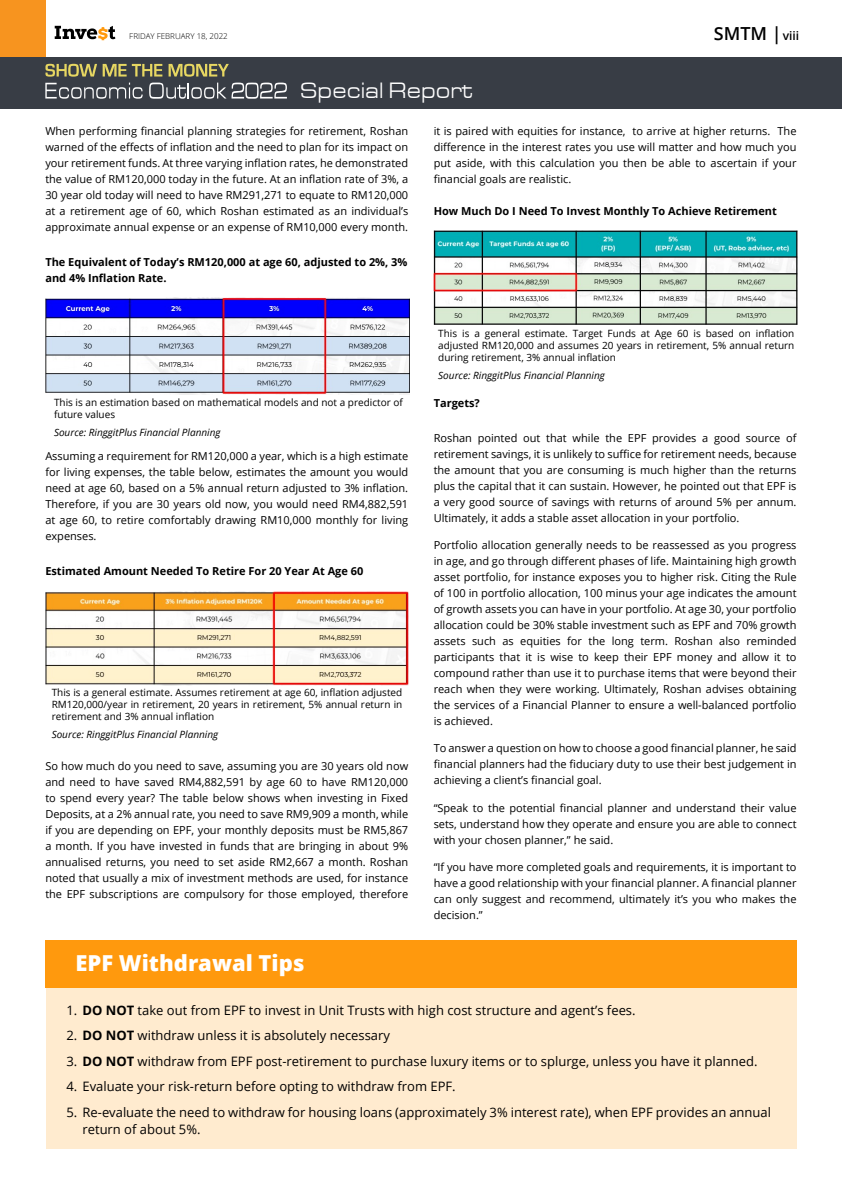
<style>
.page{position:relative;width:842px;height:1191px;background:#fff}
.page>*{position:absolute;margin:0;border:0;box-sizing:border-box;transform-origin:0 0}
.t1{font:23px "Eurostile Extended";color:#fff;scale:.85 1}
.t2{font:800 22px "Open Sans";color:#fff}
.t3{font:600 18px "Open Sans";color:#000}
.t4{font:13px/17px "Open Sans";color:#000}
.t5{font:11px/16px "Open Sans";color:#000;text-align:justify}
.t6{font:700 11px/16px "Open Sans";color:#000}
.t7{font:10px/12px "Open Sans";color:#000;text-align:justify}
.t8{font:italic 10px "Open Sans";color:#000}
.t9{font:300 8px "Open Sans";color:#000}
.s1{font-size:12px}
.s2{font-weight:700}
</style>
<div class="page">
<img style="left:45px;top:298px;width:364px;height:96px">
<img style="left:434px;top:230px;width:363px;height:95px">
<img style="left:45px;top:591px;width:363px;height:94px">
<div style="left:0;top:57px;width:842px;height:51px;background:#383d45"></div>
<svg style="left:45px;top:64px;width:52px;height:13px"></svg>
<svg style="left:103px;top:64px;width:59px;height:13px"></svg>
<svg style="left:169px;top:64px;width:60px;height:13px"></svg>
<svg style="left:45px;top:83px;width:98px;height:16px"></svg>
<svg style="left:149px;top:83px;width:138px;height:16px"></svg>
<div style="left:46px;top:941px;width:751px;height:207px;background:#ffebcf"></div>
<div style="left:45px;top:940px;width:752px;height:47px;background:#ff990d"></div>
<div style="left:0;top:0;width:45px;height:57px;background:#f7941f"></div>
<svg style="left:55px;top:26px;width:60px;height:14px"></svg>
<p class="t9" style="left:129px;top:31px;width:100px">FRIDAY FEBRUARY 18, 2022</p>
<h3 class="t3" style="left:714px;top:21px;width:87px">SMTM |<span class="s1">viii</span></h3>
<h1 class="t1" style="left:300px;top:78px;width:205px">Special Report</h1>
<p class="t5" style="left:45px;top:122px;width:364px">When performing financial planning strategies for retirement, Roshan warned of the effects of inflation and the need to plan for its impact on your retirement funds. At three varying inflation rates, he demonstrated the value of RM120,000 today in the future. At an inflation rate of 3%, a 30 year old today will need to have RM291,271 to equate to RM120,000 at a retirement age of 60, which Roshan estimated as an individual’s approximate annual expense or an expense of RM10,000 every month.</p>
<p class="t6" style="left:45px;top:253px;width:364px">The Equivalent of Today’s RM120,000 at age 60, adjusted to 2%, 3% and 4% Inflation Rate.</p>
<p class="t7" style="left:54px;top:396px;width:350px">This is an estimation based on mathematical models and not a predictor of future values</p>
<p class="t8" style="left:54px;top:425px;width:168px">Source: RinggitPlus Financial Planning</p>
<p class="t5" style="left:45px;top:448px;width:364px">Assuming a requirement for RM120,000 a year, which is a high estimate for living expenses, the table below, estimates the amount you would need at age 60, based on a 5% annual return adjusted to 3% inflation.<br>Therefore, if you are 30 years old now, you would need RM4,882,591 at age 60, to retire comfortably drawing RM10,000 monthly for living expenses.</p>
<p class="t6" style="left:45px;top:563px;width:320px">Estimated Amount Needed To Retire For 20 Year At Age 60</p>
<p class="t7" style="left:52px;top:686px;width:352px">This is a general estimate. Assumes retirement at age 60, inflation adjusted RM120,000/year in retirement, 20 years in retirement, 5% annual return in retirement and 3% annual inflation</p>
<p class="t8" style="left:52px;top:727px;width:168px">Source: RinggitPlus Financial Planning</p>
<p class="t5" style="left:45px;top:758px;width:364px">So how much do you need to save, assuming you are 30 years old now and need to have saved RM4,882,591 by age 60 to have RM120,000 to spend every year? The table below shows when investing in Fixed Deposits, at a 2% annual rate, you need to save RM9,909 a month, while if you are depending on EPF, your monthly deposits must be RM5,867 a month. If you have invested in funds that are bringing in about 9% annualised returns, you need to set aside RM2,667 a month. Roshan noted that usually a mix of investment methods are used, for instance the EPF subscriptions are compulsory for those employed, therefore</p>
<p class="t5" style="left:434px;top:122px;width:364px">it is paired with equities for instance, to arrive at higher returns. The difference in the interest rates you use will matter and how much you put aside, with this calculation you then be able to ascertain if your financial goals are realistic.</p>
<p class="t6" style="left:434px;top:202px;width:345px">How Much Do I Need To Invest Monthly To Achieve Retirement</p>
<p class="t7" style="left:438px;top:327px;width:358px">This is a general estimate. Target Funds at Age 60 is based on inflation adjusted RM120,000 and assumes 20 years in retirement, 5% annual return during retirement, 3% annual inflation</p>
<p class="t8" style="left:438px;top:368px;width:168px">Source: RinggitPlus Financial Planning</p>
<p class="t6" style="left:434px;top:394px;width:48px">Targets?</p>
<p class="t5" style="left:434px;top:429px;width:364px">Roshan pointed out that while the EPF provides a good source of retirement savings, it is unlikely to suffice for retirement needs, because the amount that you are consuming is much higher than the returns plus the capital that it can sustain. However, he pointed out that EPF is a very good source of savings with returns of around 5% per annum.<br>Ultimately, it adds a stable asset allocation in your portfolio.</p>
<p class="t5" style="left:434px;top:536px;width:364px">Portfolio allocation generally needs to be reassessed as you progress in age, and go through different phases of life. Maintaining high growth asset portfolio, for instance exposes you to higher risk. Citing the Rule of 100 in portfolio allocation, 100 minus your age indicates the amount of growth assets you can have in your portfolio. At age 30, your portfolio allocation could be 30% stable investment such as EPF and 70% growth assets such as equities for the long term. Roshan also reminded participants that it is wise to keep their EPF money and allow it to compound rather than use it to purchase items that were beyond their reach when they were working. Ultimately, Roshan advises obtaining the services of a Financial Planner to ensure a well-balanced portfolio is achieved.</p>
<p class="t5" style="left:434px;top:740px;width:364px">To answer a question on how to choose a good financial planner, he said financial planners had the fiduciary duty to use their best judgement in achieving a client’s financial goal.</p>
<p class="t5" style="left:434px;top:799px;width:364px">“Speak to the potential financial planner and understand their value sets, understand how they operate and ensure you are able to connect with your chosen planner,” he said.</p>
<p class="t5" style="left:434px;top:859px;width:364px">“If you have more completed goals and requirements, it is important to have a good relationship with your financial planner. A financial planner can only suggest and recommend, ultimately it’s you who makes the decision.”</p>
<h2 class="t2" style="left:75px;top:945px;width:231px">EPF Withdrawal Tips</h2>
<p class="t4" style="left:66px;top:1001px;width:571px">1. <span class="s2">DO NOT</span> take out from EPF to invest in Unit Trusts with high cost structure and agent’s fees.</p>
<p class="t4" style="left:66px;top:1026px;width:325px">2. <span class="s2">DO NOT</span> withdraw unless it is absolutely necessary</p>
<p class="t4" style="left:66px;top:1052px;width:693px">3. <span class="s2">DO NOT</span> withdraw from EPF post-retirement to purchase luxury items or to splurge, unless you have it planned.</p>
<p class="t4" style="left:66px;top:1077px;width:391px">4. Evaluate your risk-return before opting to withdraw from EPF.</p>
<p class="t4" style="left:82px;top:1103px;width:690px;text-indent:-16px">5. Re-evaluate the need to withdraw for housing loans (approximately 3% interest rate), when EPF provides an annual return of about 5%.</p>
</div>
